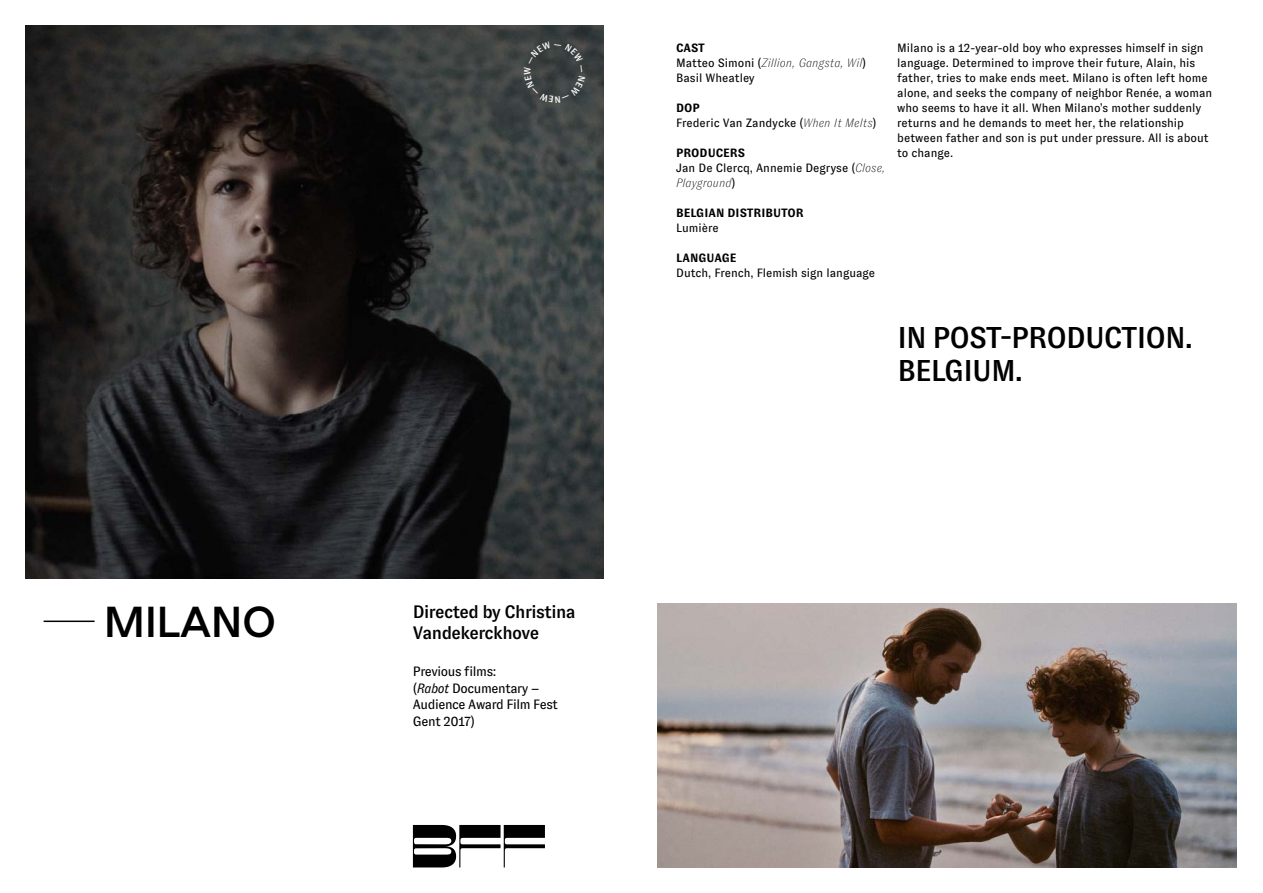
<style>
.page{position:relative;width:1263px;height:893px;background:#fff}
.page>*{position:absolute;margin:0;border:0;box-sizing:border-box;transform-origin:0 0}
.t1{font:600 40.5px "Dazzed";color:#000}
.t2{font:500 30px/33px "GT Zirkon";letter-spacing:-.03em;color:#000}
.t3{font:500 18px/21px "GT Zirkon";letter-spacing:-.03em;color:#000}
.t4{font:13.5px/16.5px "GT Zirkon";letter-spacing:-.03em;color:#000}
.t5{font:12px/15px "GT Zirkon";color:#000}
.t6{font:700 12px "GT Zirkon";color:#000}
.s1{font-style:italic}
.s2{font-weight:700}
.s3{font-weight:100;font-style:italic}
</style>
<div class="page">
<img style="left:26px;top:26px;width:578px;height:552px">
<hr style="left:44px;top:621px;width:51px;height:1px;background:#000">
<svg style="left:413px;top:825px;width:132px;height:42px"></svg>
<img style="left:657px;top:604px;width:579px;height:263px">
<svg style="left:524px;top:42px;width:61px;height:61px"></svg>
<h1 class="t1" style="left:104px;top:589px;width:173px">MILANO</h1>
<h3 class="t3" style="left:413px;top:601px;width:164px">Directed by Christina<br>Vandekerckhove</h3>
<p class="t4" style="left:413px;top:664px;width:147px">Previous films:<br>(<span class="s1">Rabot</span> Documentary –<br>Audience Award Film Fest<br>Gent 2017)</p>
<p class="t5" style="left:676px;top:40px;width:192px"><span class="s2">CAST<br></span>Matteo Simoni (<span class="s3">Zillion, Gangsta, Wil</span>)<br>Basil Wheatley</p>
<p class="t5" style="left:676px;top:100px;width:202px"><span class="s2">DOP<br></span>Frederic Van Zandycke (<span class="s3">When It Melts</span>)</p>
<p class="t5" style="left:676px;top:145px;width:211px"><span class="s2">PRODUCERS<br></span>Jan De Clercq, Annemie Degryse (<span class="s3">Close,<br>Playground</span>)</p>
<p class="t6" style="left:676px;top:206px;width:129px">BELGIAN DISTRIBUTOR</p>
<p class="t5" style="left:676px;top:220px;width:44px">Lumière</p>
<p class="t6" style="left:676px;top:251px;width:62px">LANGUAGE</p>
<p class="t5" style="left:676px;top:265px;width:200px">Dutch, French, Flemish sign language</p>
<p class="t5" style="left:897px;top:40px;width:317px">Milano is a 12-year-old boy who expresses himself in sign language. Determined to improve their future, Alain, his father, tries to make ends meet. Milano is often left home alone, and seeks the company of neighbor Renée, a woman who seems to have it all. When Milano’s mother suddenly returns and he demands to meet her, the relationship between father and son is put under pressure. All is about to change.</p>
<h2 class="t2" style="left:897px;top:321px;width:297px">IN POST-PRODUCTION.<br>BELGIUM.</h2>
</div>
